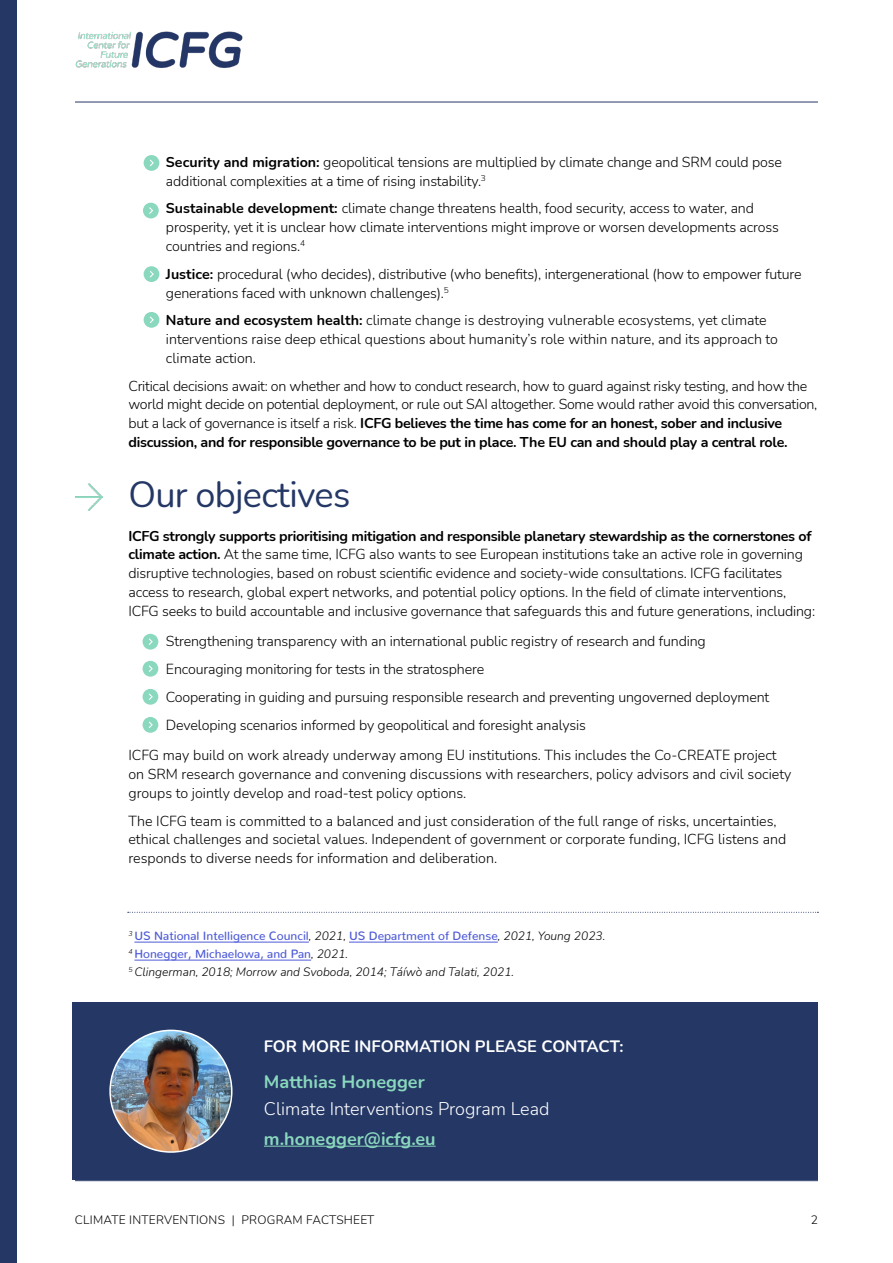
<style>
.page{position:relative;width:893px;height:1263px;background:#fff}
.page>*{position:absolute;margin:0;border:0;box-sizing:border-box;transform-origin:0 0}
.t1{font:36px "Nunito";letter-spacing:-.02em;color:#243765}
.t2{font:700 18px "Nunito";color:#8ad8bd}
.t3{font:300 18px "Nunito";color:#fff}
.t4{font:700 16.5px "Nunito";color:#fff}
.t5{font:300 14.25px/18.8px "Nunito";letter-spacing:-.01em;color:#000}
.t6{font:italic 300 12px/18px "Nunito";color:#000}
.t7{font:300 12px "Nunito";letter-spacing:.02em;color:#000}
.s1{font-weight:700}
.s2{font-weight:500;font-style:normal;color:#4f5cd6}
</style>
<div class="page">
<hr style="left:75px;top:102px;width:743px;height:1px;background:#243765">
<hr style="left:75px;top:1180px;width:743px;height:1px;background:#243765">
<img style="left:75px;top:31px;width:168px;height:37px">
<div style="left:0;top:0;width:17px;height:1263px;background:#243765"></div>
<svg style="left:128px;top:912px;width:690px;height:1px"></svg>
<img style="left:75px;top:483px;width:27px;height:27px">
<svg style="left:143px;top:634px;width:15px;height:16px"></svg>
<svg style="left:144px;top:155px;width:15px;height:16px"></svg>
<svg style="left:143px;top:203px;width:16px;height:15px"></svg>
<svg style="left:144px;top:266px;width:15px;height:16px"></svg>
<svg style="left:144px;top:312px;width:15px;height:16px"></svg>
<svg style="left:143px;top:661px;width:15px;height:16px"></svg>
<svg style="left:143px;top:689px;width:15px;height:16px"></svg>
<svg style="left:143px;top:717px;width:15px;height:16px"></svg>
<div style="left:73px;top:1002px;width:745px;height:178px;background:#243765"></div>
<hr style="left:264px;top:1146px;width:172px;height:1px;background:#8ad8bd">
<img style="left:110px;top:1030px;width:122px;height:122px;border-radius:61px">
<div style="left:109px;top:1030px;width:124px;height:123px;border:2px solid #fff;border-radius:50%"></div>
<hr style="left:134px;top:942px;width:175px;height:1px;background:#4f5cd6">
<hr style="left:349px;top:942px;width:149px;height:1px;background:#4f5cd6">
<hr style="left:134px;top:960px;width:177px;height:1px;background:#4f5cd6">
<p class="t5" style="left:166px;top:152px;width:617px"><span class="s1">Security and migration:</span> geopolitical tensions are multiplied by climate change and SRM could pose additional complexities at a time of rising instability.<sup>3</sup></p>
<p class="t5" style="left:166px;top:199px;width:614px"><span class="s1">Sustainable development:</span> climate change threatens health, food security, access to water, and prosperity, yet it is unclear how climate interventions might improve or worsen developments across countries and regions.<sup>4</sup></p>
<p class="t5" style="left:166px;top:264px;width:637px"><span class="s1">Justice:</span> procedural (who decides), distributive (who benefits), intergenerational (how to empower future generations faced with unknown challenges).<sup>5</sup></p>
<p class="t5" style="left:166px;top:310px;width:614px"><span class="s1">Nature and ecosystem health:</span> climate change is destroying vulnerable ecosystems, yet climate interventions raise deep ethical questions about humanity’s role within nature, and its approach to climate action.</p>
<p class="t5" style="left:128px;top:376px;width:690px">Critical decisions await: on whether and how to conduct research, how to guard against risky testing, and how the world might decide on potential deployment, or rule out SAI altogether. Some would rather avoid this conversation, but a lack of governance is itself a risk. <span class="s1">ICFG believes the time has come for an honest, sober and inclusive discussion, and for responsible governance to be put in place. The EU can and should play a central role.</span></p>
<h1 class="t1" style="left:128px;top:469px;width:223px">Our objectives</h1>
<p class="t5" style="left:128px;top:526px;width:688px"><span class="s1">ICFG strongly supports prioritising mitigation and responsible planetary stewardship as the cornerstones of climate action.</span> At the same time, ICFG also wants to see European institutions take an active role in governing disruptive technologies, based on robust scientific evidence and society-wide consultations. ICFG facilitates access to research, global expert networks, and potential policy options. In the field of climate interventions, ICFG seeks to build accountable and inclusive governance that safeguards this and future generations, including:</p>
<p class="t5" style="left:166px;top:627px;width:605px;line-height:27.8px">Strengthening transparency with an international public registry of research and funding Encouraging monitoring for tests in the stratosphere<br>Cooperating in guiding and pursuing responsible research and preventing ungoverned deployment Developing scenarios informed by geopolitical and foresight analysis</p>
<p class="t5" style="left:128px;top:745px;width:664px">ICFG may build on work already underway among EU institutions. This includes the Co-CREATE project on SRM research governance and convening discussions with researchers, policy advisors and civil society groups to jointly develop and road-test policy options.</p>
<p class="t5" style="left:128px;top:811px;width:659px">The ICFG team is committed to a balanced and just consideration of the full range of risks, uncertainties, ethical challenges and societal values. Independent of government or corporate funding, ICFG listens and responds to diverse needs for information and deliberation.</p>
<p class="t6" style="left:128px;top:927px;width:478px"><sup>3</sup> <span class="s2">US National Intelligence Council</span>, 2021, <span class="s2">US Department of Defense</span>, 2021, Young 2023.<br><sup>4</sup> <span class="s2">Honegger, Michaelowa, and Pan</span>, 2021.<br><sup>5</sup> Clingerman, 2018; Morrow and Svoboda, 2014; Táíwò and Talati, 2021.</p>
<p class="t4" style="left:264px;top:1034px;width:361px">FOR MORE INFORMATION PLEASE CONTACT:</p>
<p class="t2" style="left:264px;top:1069px;width:162px">Matthias Honegger</p>
<p class="t3" style="left:264px;top:1096px;width:287px">Climate Interventions Program Lead</p>
<p class="t2" style="left:264px;top:1126px;width:173px">m.honegger@icfg.eu</p>
<p class="t7" style="left:75px;top:1211px;width:301px">CLIMATE INTERVENTIONS | PROGRAM FACTSHEET</p>
<p class="t7" style="left:811px;top:1211px;width:9px">2</p>
</div>
